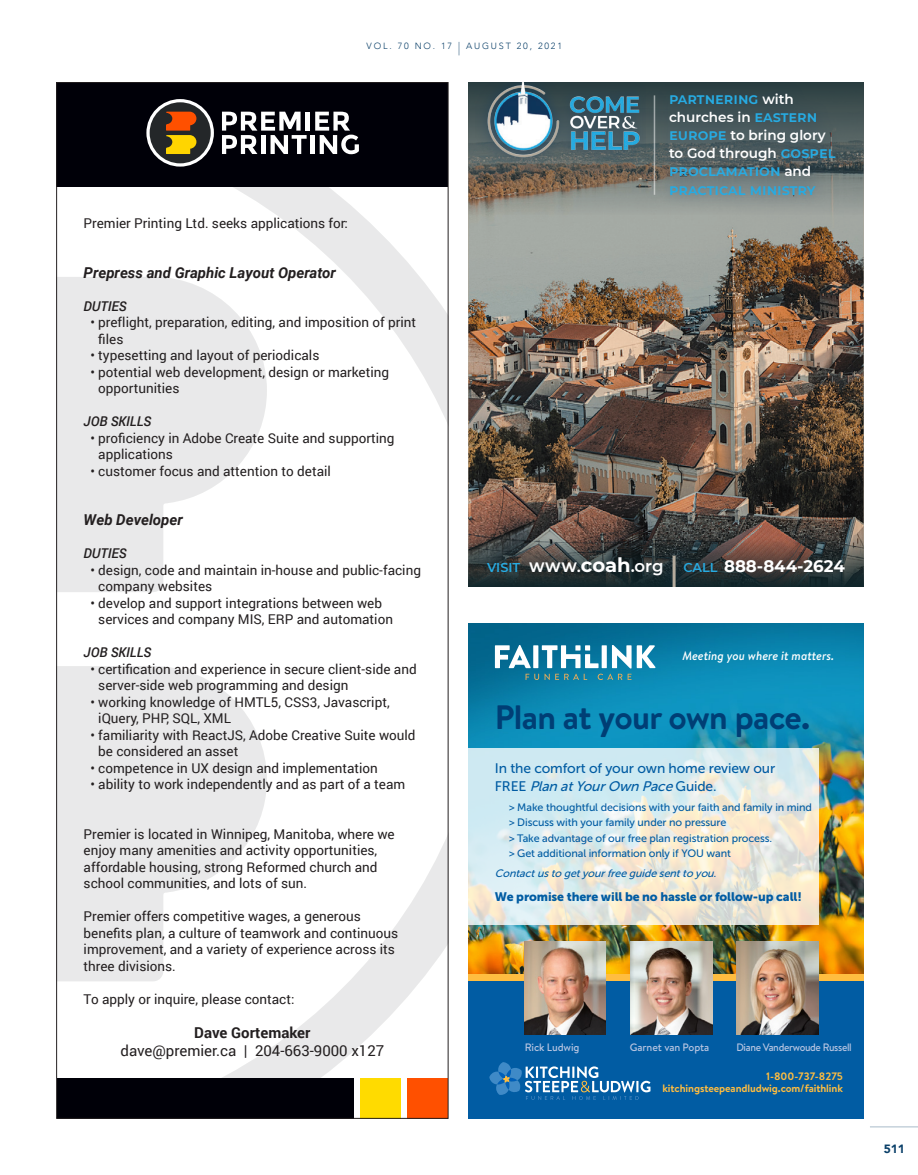
<style>
.page{position:relative;width:918px;height:1175px;background:#fff}
.page>*{position:absolute;margin:0;border:0;box-sizing:border-box;transform-origin:0 0}
.t1{font:700 33.75px "Brandon Text";letter-spacing:-.02em;color:#003e75}
.t2{font:700 16.65px "Montserrat";color:#fff}
.t3{font:600 15.15px/18.1px "Montserrat";color:#27abe2}
.t4{font:15px/18px "Roboto";color:#231f20;text-align:center}
.t5{font:italic 700 15px "Roboto";color:#231f20}
.t6{font:13.8px/18.5px "Museo Sans 500";letter-spacing:-.01em;color:#015ca3}
.t7{font:600 13.65px/18.1px "Montserrat";color:#fff}
.t8{font:13.5px/16.5px "Roboto";color:#231f20}
.t9{font:italic 500 13.5px "Roboto";color:#231f20}
.t10{font:12.3px "Museo Sans 900";letter-spacing:-.01em;color:#015ca3}
.t11{font:italic 500 12.3px "Brandon Text";color:#fff}
.t12{font:900 12px "Avenir";color:#0b4069}
.t13{font:10.8px/15.3px "Museo Sans 500";letter-spacing:-.01em;color:#015ca3}
.t14{font:700 10.8px/12.3px "Brandon Text";letter-spacing:-.01em;color:#ffbd40;text-align:right}
.t15{font:italic 10.8px "Museo Sans 500";color:#015ca3}
.t16{font:500 10.8px "Brandon Text";letter-spacing:-.01em;color:#b6c4e1}
.t17{font:500 10.8px "Brandon Text";letter-spacing:-.03em;color:#b6c4e1;scale:.96 1}
.t18{font:300 9px "Avenir";letter-spacing:.2em;color:#0b4069}
.s1{font-size:13.5px}
.s2{font-size:13.65px;color:#fff}
.s3{font-size:15.15px;color:#27abe2}
.s4{font-weight:700}
.s5{font-weight:600;font-size:12.75px;color:#27abe2}
.s6{font-weight:600}
.s7{font-size:19.65px}
.s8{font-style:italic}
</style>
<div class="page">
<img style="left:469px;top:215px;width:394px;height:322px">
<svg style="left:469px;top:82px;width:394px;height:133px;background:#7d7b71"></svg>
<div style="left:475px;top:82px;width:171px;height:89px;background:#0d3559;opacity:.75"></div>
<img style="left:475px;top:82px;width:171px;height:79px">
<div style="left:655px;top:82px;width:193px;height:127px;background:#0d3559;opacity:.5"></div>
<div style="left:638px;top:83px;width:32px;height:125px;background:#0d3559;opacity:.75"></div>
<hr style="left:654px;top:95px;width:1px;height:100px;background:#fff">
<svg style="left:469px;top:537px;width:394px;height:50px;background:#383a39"></svg>
<div style="left:657px;top:542px;width:34px;height:45px;background:#0d3559;opacity:.75"></div>
<hr style="left:673px;top:555px;width:3px;height:32px;background:#b4ab9d">
<img style="left:468px;top:623px;width:396px;height:351px">
<div style="left:468px;top:974px;width:396px;height:32px;background:#ffbd40"></div>
<div style="left:468px;top:980px;width:396px;height:138px;background:#015ca3"></div>
<svg style="left:468px;top:748px;width:350px;height:176px;background:#e1e9e3"></svg>
<svg style="left:489px;top:1062px;width:161px;height:37px"></svg>
<img style="left:524px;top:941px;width:82px;height:93px">
<img style="left:631px;top:941px;width:81px;height:93px">
<img style="left:737px;top:941px;width:81px;height:93px">
<svg style="left:495px;top:645px;width:161px;height:35px"></svg>
<svg style="left:58px;top:187px;width:388px;height:929px"></svg>
<div style="left:57px;top:83px;width:391px;height:104px;background:#000008"></div>
<hr style="left:306px;top:112px;width:4px;height:19px;background:#fff">
<svg style="left:222px;top:112px;width:85px;height:42px"></svg>
<hr style="left:310px;top:135px;width:4px;height:19px;background:#fff">
<svg style="left:315px;top:112px;width:44px;height:42px"></svg>
<svg style="left:146px;top:99px;width:68px;height:68px"></svg>
<div style="left:57px;top:1078px;width:297px;height:40px;background:#000008"></div>
<div style="left:408px;top:1078px;width:40px;height:40px;background:#ff5000"></div>
<div style="left:360px;top:1078px;width:41px;height:40px;background:#ffdb00"></div>
<hr style="left:870px;top:1126px;width:48px;height:1px;background:#0b4069">
<p class="t18" style="left:367px;top:41px;width:197px">VOL. 70 NO. 17 <span class="s1">|</span> AUGUST 20, 2021</p>
<p class="t3" style="left:669px;top:89px;width:126px">partnering <span class="s2">with</span></p>
<p class="t7" style="left:669px;top:108px;width:168px">churches in <span class="s3">eastern europe</span> to bring glory to God through <span class="s3">gospel</span></p>
<p class="t3" style="left:669px;top:161px;width:148px">proclamation <span class="s2">and </span>practical ministry</p>
<p class="t8" style="left:84px;top:214px;width:266px">Premier Printing Ltd. seeks applications for:</p>
<p class="t5" style="left:84px;top:262px;width:254px">Prepress and Graphic Layout Operator</p>
<p class="t9" style="left:84px;top:296px;width:45px">DUTIES</p>
<p class="t8" style="left:98px;top:313px;width:319px;text-indent:-8px">• preflight, preparation, editing, and imposition of print files</p>
<p class="t8" style="left:90px;top:346px;width:231px">• typesetting and layout of periodicals</p>
<p class="t8" style="left:98px;top:363px;width:292px;text-indent:-8px">• potential web development, design or marketing opportunities</p>
<p class="t9" style="left:84px;top:412px;width:69px">JOB SKILLS</p>
<p class="t8" style="left:98px;top:429px;width:298px;text-indent:-8px">• proficiency in Adobe Create Suite and supporting applications</p>
<p class="t8" style="left:90px;top:462px;width:242px">• customer focus and attention to detail</p>
<p class="t5" style="left:84px;top:509px;width:101px">Web Developer</p>
<p class="t9" style="left:84px;top:544px;width:45px">DUTIES</p>
<p class="t8" style="left:98px;top:561px;width:324px;text-indent:-8px">• design, code and maintain in-house and public-facing company websites</p>
<p class="t8" style="left:98px;top:594px;width:296px;text-indent:-8px">• develop and support integrations between web services and company MIS, ERP and automation</p>
<p class="t9" style="left:84px;top:643px;width:69px">JOB SKILLS</p>
<p class="t8" style="left:98px;top:660px;width:320px;text-indent:-8px">• certification and experience in secure client-side and server-side web programming and design</p>
<p class="t8" style="left:98px;top:693px;width:293px;text-indent:-8px">• working knowledge of HMTL5, CSS3, Javascript, iQuery, PHP, SQL, XML</p>
<p class="t8" style="left:98px;top:726px;width:319px;text-indent:-8px">• familiarity with ReactJS, Adobe Creative Suite would be considered an asset</p>
<p class="t8" style="left:90px;top:759px;width:289px">• competence in UX design and implementation</p>
<p class="t8" style="left:90px;top:775px;width:316px">• ability to work independently and as part of a team</p>
<p class="t8" style="left:84px;top:825px;width:313px">Premier is located in Winnipeg, Manitoba, where we enjoy many amenities and activity opportunities, affordable housing, strong Reformed church and school communities, and lots of sun.</p>
<p class="t8" style="left:84px;top:907px;width:316px">Premier offers competitive wages, a generous benefits plan, a culture of teamwork and continuous improvement, and a variety of experience across its three divisions.</p>
<p class="t8" style="left:84px;top:990px;width:212px">To apply or inquire, please contact:</p>
<p class="t4" style="left:120px;top:1023px;width:265px"><span class="s4">Dave Gortemaker<br></span>dave@premier.ca | 204-663-9000 x127</p>
<p class="t2" style="left:487px;top:554px;width:359px"><span class="s5">visit</span> <span class="s6">www.</span><span class="s7">coah</span><span class="s6">.org</span> <span class="s5">call</span> 888-844-2624</p>
<p class="t11" style="left:683px;top:647px;width:153px">Meeting you where it matters.</p>
<p class="t1" style="left:495px;top:693px;width:317px">Plan at your own pace.</p>
<p class="t6" style="left:495px;top:758px;width:282px">In the comfort of your own home review our<br>F R E E <span class="s8">Plan atYourOwn Pace</span>G u i d e .</p>
<p class="t13" style="left:509px;top:799px;width:305px">&gt; Make thoughtful decisions with your faith and family in mind &gt; Discuss with your family under no pressure<br>&gt; Take advantage of our free plan registration process.<br>&gt; Get additional information only if YOU want</p>
<p class="t15" style="left:495px;top:867px;width:226px">Contactusto getyourfreeguidesentto you.</p>
<p class="t10" style="left:495px;top:890px;width:308px">We promise there will be no hassle or follow-up call!</p>
<p class="t16" style="left:525px;top:1039px;width:56px">Rick Ludwig</p>
<p class="t16" style="left:630px;top:1039px;width:81px">Garnet van Popta</p>
<p class="t14" style="left:662px;top:1069px;width:182px">1-800-737-8275 kitchingsteepeandludwig.com/faithlink</p>
<p class="t17" style="left:736px;top:1039px;width:122px">Diane Vanderwoude Russell</p>
<p class="t12" style="left:884px;top:1138px;width:23px">511</p>
</div>
